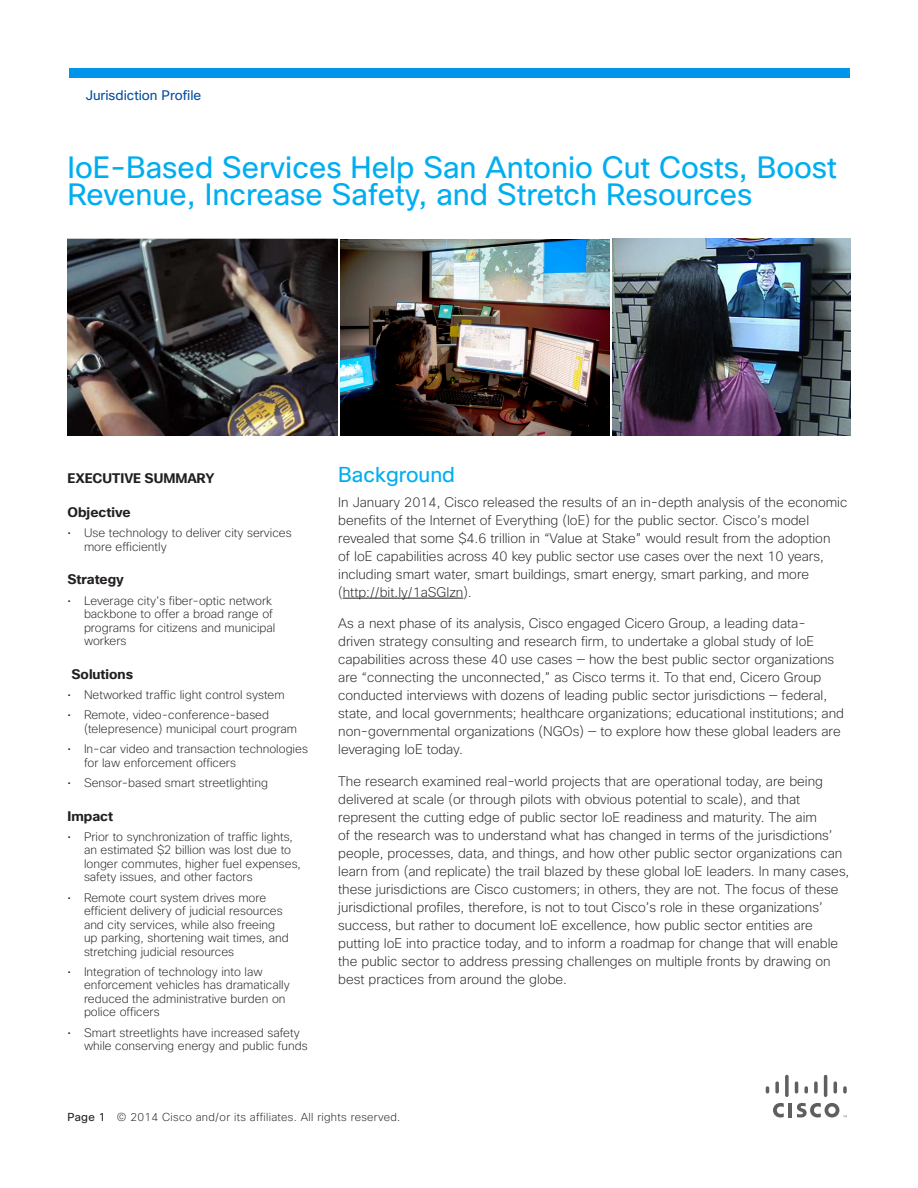
<style>
.page{position:relative;width:918px;height:1188px;background:#fff}
.page>*{position:absolute;margin:0;border:0;box-sizing:border-box;transform-origin:0 0}
.Head_1{font:30px/27px "Cisco Sans";color:#00aeef}
.Intro_1{font:21px "Cisco Sans";color:#00aeef}
.Body_1{font:200 13.5px/18px "Cisco Sans";color:#231f20}
.Intro_1-2{font:700 13.5px "Cisco Sans";color:#231f20}
.Page_head_1{font:13.5px "Cisco Sans";color:#0a4fa0}
.Body_1_bullets{font:700 13.5px "Cisco Sans";color:#231f20}
.t1{font:200 12px/13.5px "Cisco Sans";color:#231f20}
.Folio{font:200 11.25px "Cisco Sans";letter-spacing:.025em;color:#231f20}
.s1{font-weight:400}
</style>
<div class="page">
<hr style="left:789px;top:1103px;width:3px;height:14px;background:#5f5f62">
<svg style="left:773px;top:1103px;width:11px;height:14px"></svg>
<svg style="left:766px;top:1086px;width:3px;height:8px"></svg>
<svg style="left:775px;top:1081px;width:4px;height:13px"></svg>
<svg style="left:785px;top:1075px;width:4px;height:22px"></svg>
<svg style="left:795px;top:1081px;width:3px;height:13px"></svg>
<svg style="left:804px;top:1086px;width:4px;height:8px"></svg>
<svg style="left:814px;top:1081px;width:4px;height:13px"></svg>
<hr style="left:824px;top:1075px;width:3px;height:22px;background:#5f5f62;border-radius:2px">
<svg style="left:834px;top:1081px;width:3px;height:13px"></svg>
<svg style="left:843px;top:1086px;width:4px;height:8px"></svg>
<svg style="left:797px;top:1103px;width:50px;height:14px"></svg>
<div style="left:69px;top:68px;width:780px;height:10px;background:#0095ea"></div>
<hr style="left:343px;top:598px;width:120px;height:1px;background:#231f20">
<img style="left:68px;top:239px;width:270px;height:197px">
<img style="left:341px;top:240px;width:268px;height:196px">
<img style="left:612px;top:239px;width:238px;height:197px">
<p class="Page_head_1" style="left:86px;top:86px;width:117px">Jurisdiction Profile</p>
<p class="Head_1" style="left:68px;top:154px;width:771px">IoE-Based Services Help San Antonio Cut Costs, Boost<br>Revenue, Increase Safety, and Stretch Resources</p>
<p class="Intro_1-2" style="left:68px;top:470px;width:149px">EXECUTIVE SUMMARY</p>
<p class="Intro_1-2" style="left:68px;top:504px;width:65px">Objective</p>
<p class="t1" style="left:84px;top:526px;width:209px;text-indent:-16px">• Use technology to deliver city services more efficiently</p>
<p class="Intro_1-2" style="left:68px;top:571px;width:58px">Strategy</p>
<p class="t1" style="left:84px;top:594px;width:193px;text-indent:-16px">• Leverage city’s fiber-optic network backbone to offer a broad range of programs for citizens and municipal workers</p>
<p class="Body_1_bullets" style="left:72px;top:666px;width:63px">Solutions</p>
<p class="t1" style="left:68px;top:688px;width:219px">• Networked traffic light control system</p>
<p class="t1" style="left:84px;top:708px;width:215px;text-indent:-16px">• Remote, video-conference-based (telepresence) municipal court program</p>
<p class="t1" style="left:84px;top:742px;width:225px;text-indent:-16px">• In-car video and transaction technologies for law enforcement officers</p>
<p class="t1" style="left:68px;top:776px;width:202px">• Sensor-based smart streetlighting</p>
<p class="Body_1_bullets" style="left:68px;top:807px;width:47px">Impact</p>
<p class="t1" style="left:84px;top:830px;width:218px;text-indent:-16px">• Prior to synchronization of traffic lights, an estimated $2 billion was lost due to longer commutes, higher fuel expenses, safety issues, and other factors</p>
<p class="t1" style="left:84px;top:891px;width:206px;text-indent:-16px">• Remote court system drives more efficient delivery of judicial resources and city services, while also freeing up parking, shortening wait times, and stretching judicial resources</p>
<p class="t1" style="left:84px;top:965px;width:207px;text-indent:-16px">• Integration of technology into law enforcement vehicles has dramatically reduced the administrative burden on police officers</p>
<p class="t1" style="left:84px;top:1026px;width:225px;text-indent:-16px">• Smart streetlights have increased safety while conserving energy and public funds</p>
<p class="Intro_1" style="left:338px;top:461px;width:118px">Background</p>
<p class="Body_1" style="left:338px;top:493px;width:511px">In January 2014, Cisco released the results of an in-depth analysis of the economic benefits of the Internet of Everything (IoE) for the public sector. Cisco’s model revealed that some $4.6 trillion in “Value at Stake” would result from the adoption<br>of IoE capabilities across 40 key public sector use cases over the next 10 years, including smart water, smart buildings, smart energy, smart parking, and more (http://bit.ly/1aSGIzn).</p>
<p class="Body_1" style="left:338px;top:614px;width:507px">As a next phase of its analysis, Cisco engaged Cicero Group, a leading data&shy;driven strategy consulting and research firm, to undertake a global study of IoE capabilities across these 40 use cases — how the best public sector organizations are “connecting the unconnected,” as Cisco terms it. To that end, Cicero Group conducted interviews with dozens of leading public sector jurisdictions — federal, state, and local governments; healthcare organizations; educational institutions; and non-governmental organizations (NGOs) — to explore how these global leaders are leveraging IoE today.</p>
<p class="Body_1" style="left:338px;top:772px;width:513px">The research examined real-world projects that are operational today, are being delivered at scale (or through pilots with obvious potential to scale), and that represent the cutting edge of public sector IoE readiness and maturity. The aim<br>of the research was to understand what has changed in terms of the jurisdictions’ people, processes, data, and things, and how other public sector organizations can learn from (and replicate) the trail blazed by these global IoE leaders. In many cases, these jurisdictions are Cisco customers; in others, they are not. The focus of these jurisdictional profiles, therefore, is not to tout Cisco’s role in these organizations’ success, but rather to document IoE excellence, how public sector entities are putting IoE into practice today, and to inform a roadmap for change that will enable the public sector to address pressing challenges on multiple fronts by drawing on best practices from around the globe.</p>
<p class="Folio" style="left:68px;top:1109px;width:334px"><span class="s1">Page 1</span> © 2014 Cisco and/or its affiliates. All rights reserved.</p>
</div>
